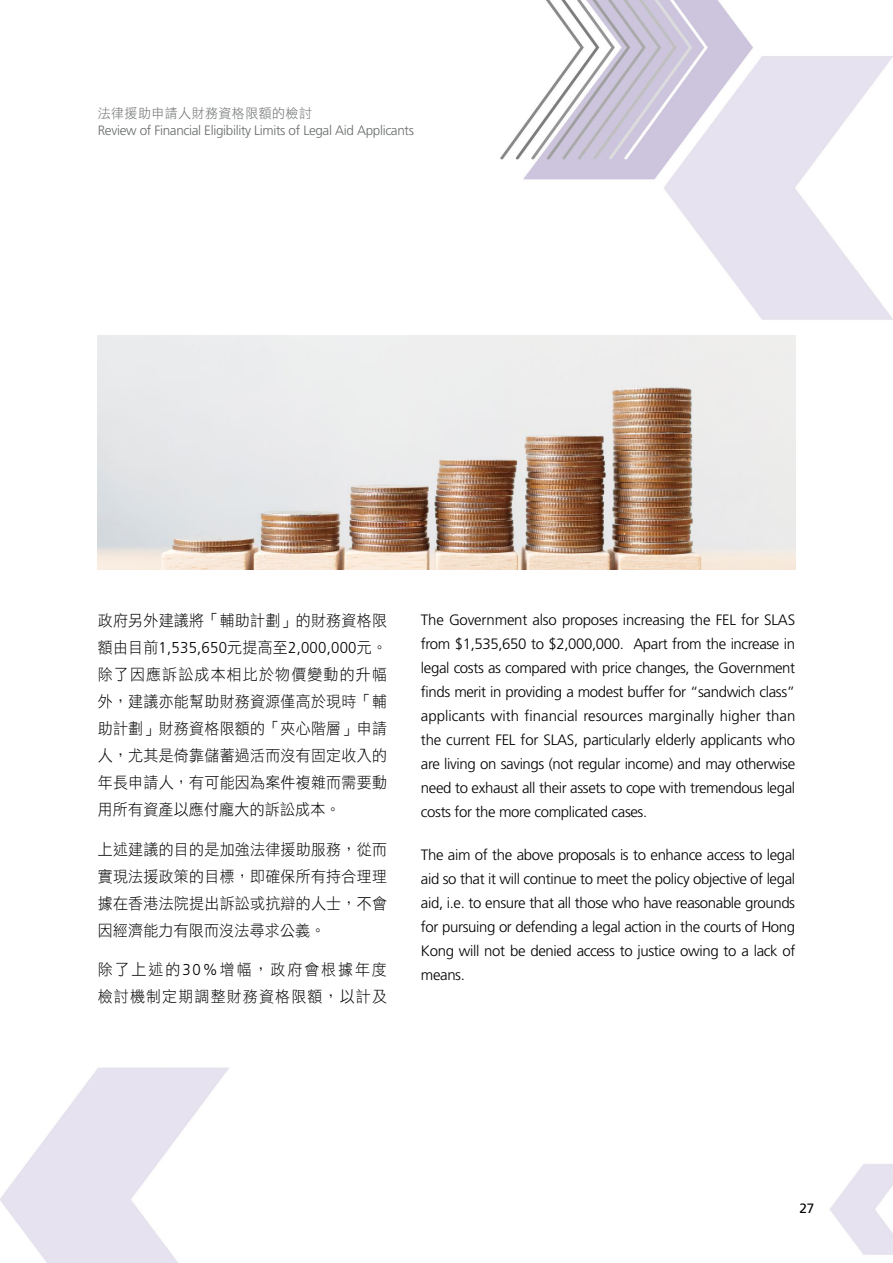
<style>
.page{position:relative;width:893px;height:1263px;background:#fff}
.page>*{position:absolute;margin:0;border:0;box-sizing:border-box;transform-origin:0 0}
.t1{font:15.75px/27px "DF Hei HK W3";letter-spacing:.02em;color:#000;text-align:justify;scale:.95 1}
.t2{font:15.75px/27px "DF Hei HK W3";letter-spacing:.08em;color:#000;scale:.95 1}
.t3{font:300 15.75px "Frutiger LT Std";letter-spacing:.015em;color:#000;scale:.95 1}
.t4{font:300 15px/24px "Frutiger LT Std";letter-spacing:-.025em;color:#000;text-align:justify}
.t5{font:300 13.5px "Frutiger LT Std";letter-spacing:-.025em;color:#696b6c}
.t6{font:13.5px "DF Hei HK W3";letter-spacing:.035em;color:#696b6c;scale:.96 1}
.t7{font:13.5px "Frutiger LT Std";color:#000}
.s1{font-family:"DF Hei HK W3";font-weight:400}
.s2{font-family:"Frutiger LT Std";font-weight:300}
</style>
<div class="page">
<img style="left:0;top:0;width:893px;height:1263px">
<img style="left:98px;top:336px;width:697px;height:234px">
<p class="t6" style="left:98px;top:106px;width:225px">法律援助申請人財務資格限額的檢討</p>
<p class="t5" style="left:98px;top:123px;width:318px">Review of Financial Eligibility Limits of Legal Aid Applicants</p>
<p class="t1" style="left:98px;top:606px;width:306px">政府另外建議將「輔助計劃」的財務資格限</p>
<p class="t3" style="left:98px;top:638px;width:306px"><span class="s1">額由目前</span>1,535,650<span class="s1">元提高至</span>2,000,000<span class="s1">元。</span></p>
<p class="t1" style="left:98px;top:660px;width:306px">除了因應訴訟成本相比於物價變動的升幅外，建議亦能幫助財務資源僅高於現時「輔助計劃」財務資格限額的「夾心階層」申請人，尤其是倚靠儲蓄過活而沒有固定收入的年長申請人，有可能因為案件複雜而需要動用所有資產以應付龐大的訴訟成本。</p>
<p class="t1" style="left:98px;top:835px;width:306px">上述建議的目的是加強法律援助服務，從而實現法援政策的目標，即確保所有持合理理據在香港法院提出訴訟或抗辯的人士，不會因經濟能力有限而沒法尋求公義。</p>
<p class="t2" style="left:98px;top:956px;width:306px">除了上述的<span class="s2">30%</span>增幅，政府會根據年度檢討機制定期調整財務資格限額，以計及</p>
<p class="t4" style="left:421px;top:608px;width:376px">The Government also proposes increasing the FEL for SLAS from $1,535,650 to $2,000,000. Apart from the increase in legal costs as compared with price changes, the Government finds merit in providing a modest buffer for “sandwich class” applicants with financial resources marginally higher than the current FEL for SLAS, particularly elderly applicants who are living on savings (not regular income) and may otherwise need to exhaust all their assets to cope with tremendous legal costs for the more complicated cases.</p>
<p class="t4" style="left:421px;top:843px;width:376px">The aim of the above proposals is to enhance access to legal aid so that it will continue to meet the policy objective of legal aid, i.e. to ensure that all those who have reasonable grounds for pursuing or defending a legal action in the courts of Hong Kong will not be denied access to justice owing to a lack of means.</p>
<p class="t7" style="left:799px;top:1200px;width:17px">27</p>
</div>
